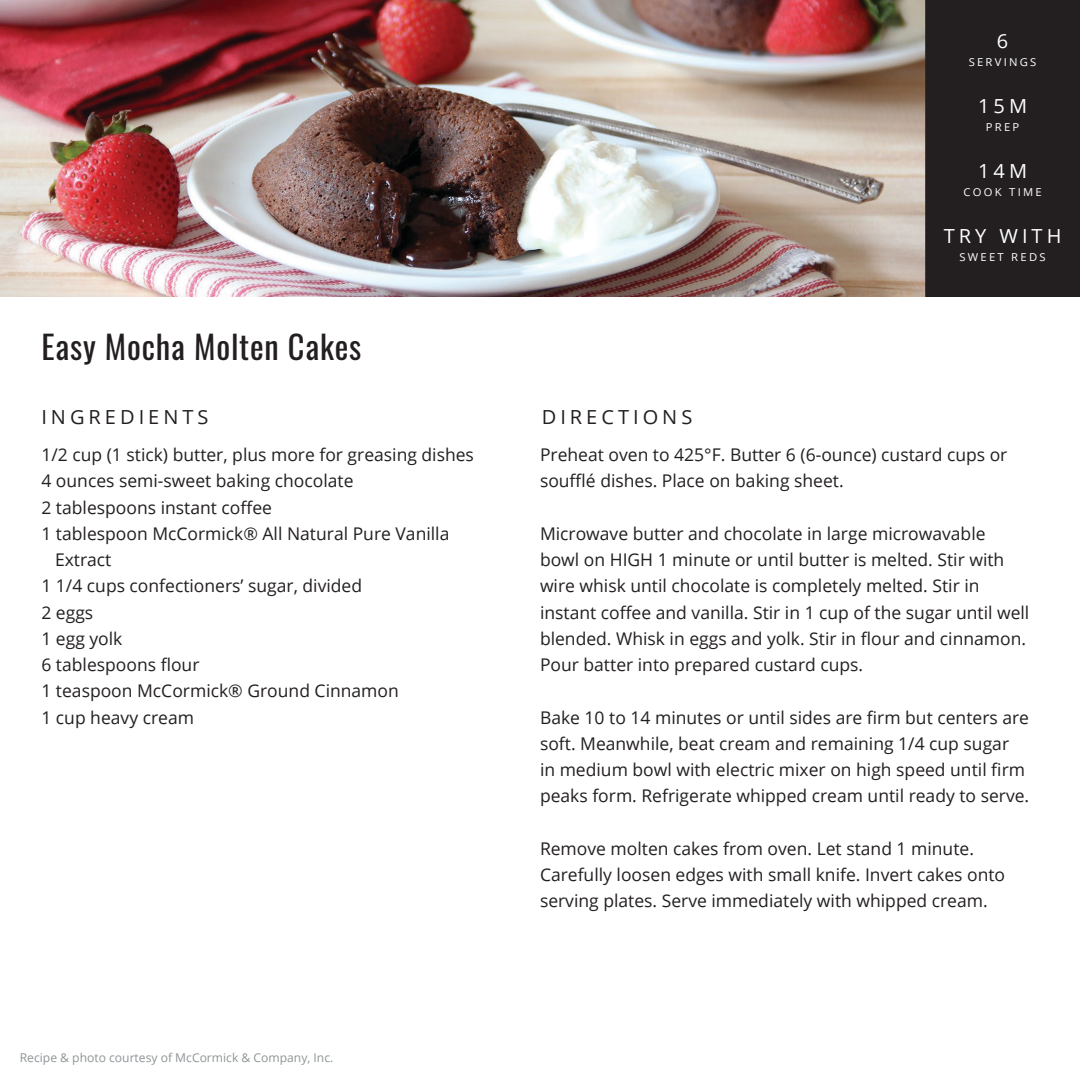
<style>
.page{position:relative;width:1080px;height:1080px;background:#fff}
.page>*{position:absolute;margin:0;border:0;box-sizing:border-box;transform-origin:0 0}
.t1{font:32.5px "Oswald";letter-spacing:.025em;color:#231f20}
.t2{font:19.5px "Open Sans";letter-spacing:.2em;color:#231f20}
.t3{font:19.5px "Open Sans";letter-spacing:.2em;color:#fff}
.t4{font:17.5px/26.2px "Open Sans";color:#231f20}
.t5{font:12px "Open Sans";color:#8e9496}
.t6{font:11px "Open Sans";letter-spacing:.2em;color:#fff}
</style>
<div class="page">
<img style="left:0;top:0;width:925px;height:297px">
<div style="left:925px;top:0;width:155px;height:297px;background:#231f20"></div>
<h1 class="t1" style="left:41px;top:318px;width:321px">Easy Mocha Molten Cakes</h1>
<p class="t2" style="left:41px;top:404px;width:169px">INGREDIENTS</p>
<p class="t2" style="left:542px;top:404px;width:152px">DIRECTIONS</p>
<p class="t3" style="left:997px;top:28px;width:13px">6</p>
<p class="t6" style="left:969px;top:54px;width:69px">SERVINGS</p>
<p class="t3" style="left:978px;top:93px;width:50px">15M</p>
<p class="t6" style="left:986px;top:119px;width:35px">PREP</p>
<p class="t3" style="left:978px;top:158px;width:50px">14M</p>
<p class="t6" style="left:963px;top:184px;width:80px">COOK TIME</p>
<p class="t3" style="left:944px;top:223px;width:119px">TRY WITH</p>
<p class="t6" style="left:960px;top:249px;width:88px">SWEET REDS</p>
<p class="t4" style="left:41px;top:441px;width:434px">1/2 cup (1 stick) butter, plus more for greasing dishes</p>
<p class="t4" style="left:41px;top:468px;width:314px">4 ounces semi-sweet baking chocolate</p>
<p class="t4" style="left:41px;top:494px;width:232px">2 tablespoons instant coffee</p>
<p class="t4" style="left:41px;top:520px;width:410px">1 tablespoon McCormick® All Natural Pure Vanilla</p>
<p class="t4" style="left:55px;top:546px;width:58px">Extract</p>
<p class="t4" style="left:41px;top:573px;width:322px">1 1/4 cups confectioners’ sugar, divided</p>
<p class="t4" style="left:41px;top:599px;width:53px">2 eggs</p>
<p class="t4" style="left:41px;top:625px;width:83px">1 egg yolk</p>
<p class="t4" style="left:41px;top:651px;width:160px">6 tablespoons flour</p>
<p class="t4" style="left:41px;top:678px;width:359px">1 teaspoon McCormick® Ground Cinnamon</p>
<p class="t4" style="left:41px;top:704px;width:154px">1 cup heavy cream</p>
<p class="t5" style="left:20px;top:1049px;width:315px">Recipe &amp; photo courtesy of McCormick &amp; Company, Inc.</p>
<p class="t4" style="left:540px;top:441px;width:469px">Preheat oven to 425°F. Butter 6 (6-ounce) custard cups or soufflé dishes. Place on baking sheet.</p>
<p class="t4" style="left:540px;top:520px;width:491px">Microwave butter and chocolate in large microwavable<br>bowl on HIGH 1 minute or until butter is melted. Stir with wire whisk until chocolate is completely melted. Stir in instant coffee and vanilla. Stir in 1 cup of the sugar until well blended. Whisk in eggs and yolk. Stir in flour and cinnamon.<br>Pour batter into prepared custard cups.</p>
<p class="t4" style="left:540px;top:704px;width:491px">Bake 10 to 14 minutes or until sides are firm but centers are soft. Meanwhile, beat cream and remaining 1/4 cup sugar<br>in medium bowl with electric mixer on high speed until firm peaks form. Refrigerate whipped cream until ready to serve.</p>
<p class="t4" style="left:540px;top:835px;width:467px">Remove molten cakes from oven. Let stand 1 minute.<br>Carefully loosen edges with small knife. Invert cakes onto serving plates. Serve immediately with whipped cream.</p>
</div>
